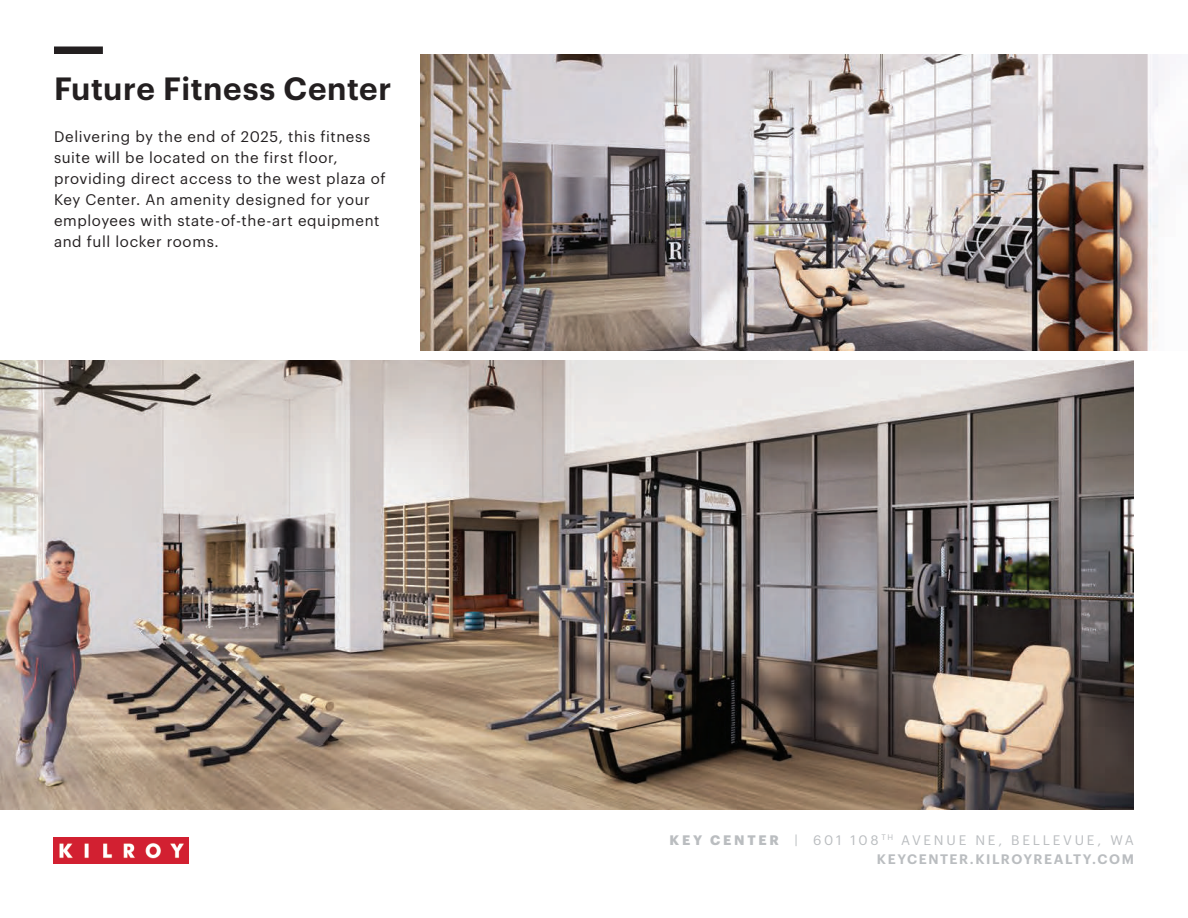
<style>
.page{position:relative;width:1188px;height:918px;background:#fff}
.page>*{position:absolute;margin:0;border:0;box-sizing:border-box;transform-origin:0 0}
.t1{font:600 31.5px "Graphik";letter-spacing:.02em;color:#231f20}
.t2{font:15px/21px "Graphik";letter-spacing:.04em;color:#231f20}
.t3{font:13.5px/19.5px "Graphik";letter-spacing:.205em;color:#babdc0;text-align:right}
.s1{font-weight:700}
.s2{font-weight:600}
</style>
<div class="page">
<img style="left:54px;top:838px;width:135px;height:26px">
<div style="left:54px;top:46px;width:49px;height:8px;background:#231f20"></div>
<img style="left:0;top:360px;width:1134px;height:450px">
<img style="left:421px;top:54px;width:744px;height:297px">
<h1 class="t1" style="left:54px;top:65px;width:339px">Future Fitness Center</h1>
<p class="t2" style="left:54px;top:125px;width:333px">Delivering by the end of 2025, this fitness suite will be located on the first floor, providing direct access to the west plaza of Key Center. An amenity designed for your employees with state-of-the-art equipment and full locker rooms.</p>
<p class="t3" style="left:669px;top:829px;width:466px"><span class="s1">KEY CENTER</span> | 601 108 <sup>TH</sup> AVENUE NE, BELLEVUE, WA<br><span class="s2">KEYCENTER.KILROYREALTY.COM</span></p>
</div>
